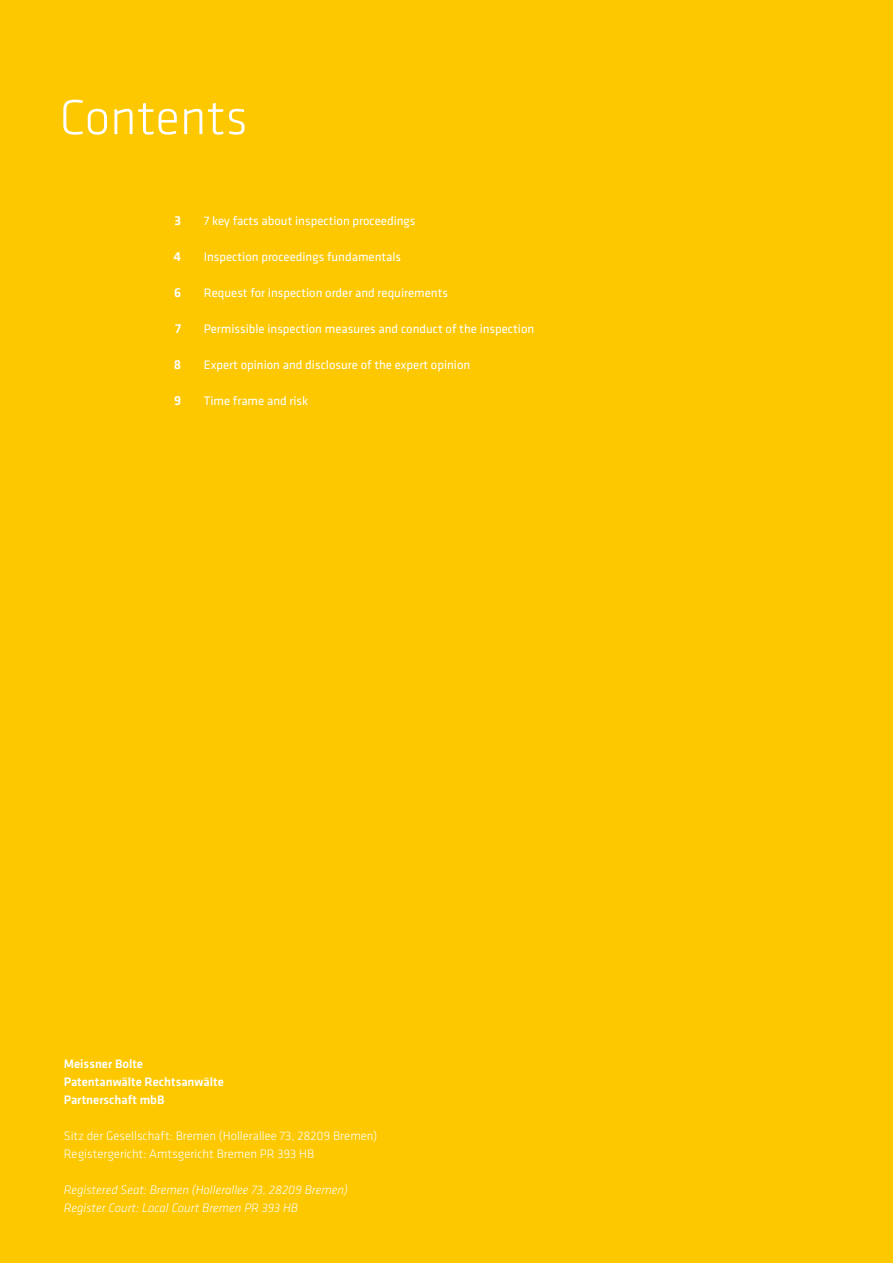
<style>
.page{position:relative;width:893px;height:1263px;background:#fec800}
.page>*{position:absolute;margin:0;border:0;box-sizing:border-box;transform-origin:0 0}
.t1{font:300 51px "Klavika";color:#fff}
.t2{font:500 13.5px "Klavika";color:#fff}
.t3{font:12.75px "Klavika";color:#fff}
.t4{font:300 12.75px/18px "Klavika";color:#fff}
.t5{font:italic 300 12.75px/18px "Klavika";color:#fff}
.t6{font:500 12.75px/18px "Klavika";color:#fff}
</style>
<div class="page">
<h1 class="t1" style="left:60px;top:95px;width:190px">Contents</h1>
<p class="t2" style="left:175px;top:215px;width:8px">3</p>
<p class="t2" style="left:174px;top:251px;width:9px">4</p>
<p class="t2" style="left:174px;top:287px;width:9px">6</p>
<p class="t2" style="left:175px;top:323px;width:8px">7</p>
<p class="t2" style="left:174px;top:359px;width:9px">8</p>
<p class="t2" style="left:174px;top:395px;width:9px">9</p>
<p class="t3" style="left:204px;top:215px;width:213px">7 key facts about inspection proceedings</p>
<p class="t3" style="left:204px;top:251px;width:199px">Inspection proceedings fundamentals</p>
<p class="t3" style="left:204px;top:287px;width:246px">Request for inspection order and requirements</p>
<p class="t3" style="left:204px;top:323px;width:332px">Permissible inspection measures and conduct of the inspection</p>
<p class="t3" style="left:204px;top:359px;width:268px">Expert opinion and disclosure of the expert opinion</p>
<p class="t3" style="left:204px;top:395px;width:106px">Time frame and risk</p>
<p class="t6" style="left:64px;top:1056px;width:162px">Meissner Bolte<br>Patentanwälte Rechtsanwälte<br>Partnerschaft mbB</p>
<p class="t4" style="left:64px;top:1127px;width:315px">Sitz der Gesellschaft: Bremen (Hollerallee 73, 28209 Bremen)<br>Registergericht: Amtsgericht Bremen PR 393 HB</p>
<p class="t5" style="left:64px;top:1181px;width:285px">Registered Seat: Bremen (Hollerallee 73, 28209 Bremen)<br>Register Court: Local Court Bremen PR 393 HB</p>
</div>
